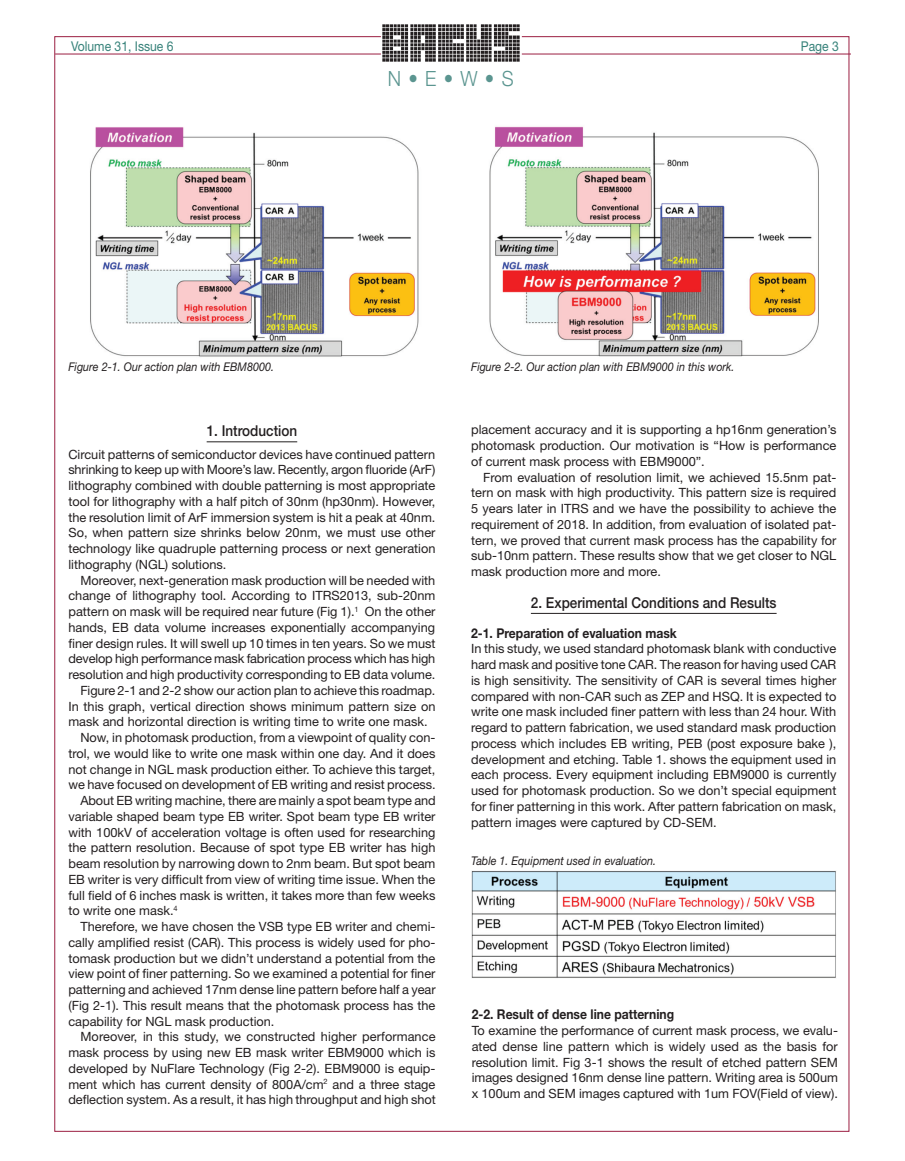
<style>
.page{position:relative;width:905px;height:1161px;background:#fff}
.page>*{position:absolute;margin:0;border:0;box-sizing:border-box;transform-origin:0 0}
.t1{font:300 21px "Helvetica Neue";color:#5b9590;scale:.9 1}
.t2{font:500 15px "Helvetica Neue";color:#231f20;scale:.9 1}
.t3{font:700 13.5px "Helvetica Neue";color:#231f20;scale:.9 1}
.t4{font:13.5px "Helvetica Neue";color:#37827a;scale:.9 1}
.t5{font:12.75px/15.8px "Helvetica Neue";color:#231f20;text-align:justify}
.t6{font:italic 12px "Helvetica Neue";color:#231f20;scale:.9 1}
</style>
<div class="page">
<hr style="left:207px;top:441px;width:90px;height:1px;background:#231f20">
<hr style="left:531px;top:613px;width:245px;height:1px;background:#231f20">
<img style="left:471px;top:871px;width:365px;height:107px">
<hr style="left:55px;top:54px;width:795px;height:1px;background:#9b1e42">
<div style="left:381px;top:20px;width:141px;height:52px;background:#fff"></div>
<img style="left:383px;top:24px;width:137px;height:37px">
<img style="left:90px;top:127px;width:329px;height:230px">
<img style="left:489px;top:126px;width:330px;height:231px">
<p class="t4" style="left:71px;top:38px;width:115px">Volume 31, Issue 6</p>
<p class="t4" style="left:800px;top:38px;width:44px">Page 3</p>
<h1 class="t1" style="left:388px;top:66px;width:141px">N • E • W • S</h1>
<p class="t6" style="left:68px;top:359px;width:230px">Figure 2-1. Our action plan with EBM8000.</p>
<p class="t6" style="left:471px;top:359px;width:294px">Figure 2-2. Our action plan with EBM9000 in this work.</p>
<p class="t2" style="left:207px;top:422px;width:102px">1. Introduction</p>
<p class="t5" style="left:68px;top:446px;width:368px">Circuit patterns of semiconductor devices have continued pattern shrinking to keep up with Moore’s law. Recently, argon fluoride (ArF) lithography combined with double patterning is most appropriate tool for lithography with a half pitch of 30nm (hp30nm). However, the resolution limit of ArF immersion system is hit a peak at 40nm.<br>So, when pattern size shrinks below 20nm, we must use other technology like quadruple patterning process or next generation lithography (NGL) solutions.</p>
<p class="t5" style="left:80px;top:572px;width:356px">Moreover, next-generation mask production will be needed with</p>
<p class="t5" style="left:68px;top:588px;width:368px">change of lithography tool. According to ITRS2013, sub-20nm</p>
<p class="t5" style="left:68px;top:604px;width:368px">pattern on mask will be required near future (Fig 1).<sup>1</sup> On the other</p>
<p class="t5" style="left:68px;top:619px;width:368px">hands, EB data volume increases exponentially accompanying</p>
<p class="t5" style="left:68px;top:635px;width:368px">finer design rules. It will swell up 10 times in ten years. So we must</p>
<p class="t5" style="left:68px;top:651px;width:368px">develop high performance mask fabrication process which has high</p>
<p class="t5" style="left:68px;top:667px;width:368px">resolution and high productivity corresponding to EB data volume.</p>
<p class="t5" style="left:80px;top:682px;width:356px">Figure 2-1 and 2-2 show our action plan to achieve this roadmap.</p>
<p class="t5" style="left:68px;top:698px;width:368px">In this graph, vertical direction shows minimum pattern size on</p>
<p class="t5" style="left:68px;top:714px;width:360px">mask and horizontal direction is writing time to write one mask.</p>
<p class="t5" style="left:80px;top:730px;width:356px">Now, in photomask production, from a viewpoint of quality con-</p>
<p class="t5" style="left:68px;top:745px;width:368px">trol, we would like to write one mask within one day. And it does</p>
<p class="t5" style="left:68px;top:761px;width:368px">not change in NGL mask production either. To achieve this target,</p>
<p class="t5" style="left:68px;top:777px;width:369px">we have focused on development of EB writing and resist process.</p>
<p class="t5" style="left:80px;top:793px;width:356px">About EB writing machine, there are mainly a spot beam type and</p>
<p class="t5" style="left:68px;top:808px;width:368px">variable shaped beam type EB writer. Spot beam type EB writer</p>
<p class="t5" style="left:68px;top:824px;width:368px">with 100kV of acceleration voltage is often used for researching</p>
<p class="t5" style="left:68px;top:840px;width:368px">the pattern resolution. Because of spot type EB writer has high</p>
<p class="t5" style="left:68px;top:855px;width:368px">beam resolution by narrowing down to 2nm beam. But spot beam</p>
<p class="t5" style="left:68px;top:871px;width:368px">EB writer is very difficult from view of writing time issue. When the</p>
<p class="t5" style="left:68px;top:887px;width:368px">full field of 6 inches mask is written, it takes more than few weeks</p>
<p class="t5" style="left:68px;top:903px;width:111px">to write one mask.<sup>4</sup></p>
<p class="t5" style="left:80px;top:919px;width:356px">Therefore, we have chosen the VSB type EB writer and chemi-</p>
<p class="t5" style="left:68px;top:934px;width:368px">cally amplified resist (CAR). This process is widely used for pho-</p>
<p class="t5" style="left:68px;top:950px;width:368px">tomask production but we didn’t understand a potential from the</p>
<p class="t5" style="left:68px;top:966px;width:368px">view point of finer patterning. So we examined a potential for finer</p>
<p class="t5" style="left:68px;top:982px;width:368px">patterning and achieved 17nm dense line pattern before half a year</p>
<p class="t5" style="left:68px;top:997px;width:368px">(Fig 2-1). This result means that the photomask process has the</p>
<p class="t5" style="left:68px;top:1013px;width:207px">capability for NGL mask production.</p>
<p class="t5" style="left:80px;top:1029px;width:356px">Moreover, in this study, we constructed higher performance</p>
<p class="t5" style="left:68px;top:1045px;width:368px">mask process by using new EB mask writer EBM9000 which is</p>
<p class="t5" style="left:68px;top:1060px;width:368px">developed by NuFlare Technology (Fig 2-2). EBM9000 is equip-</p>
<p class="t5" style="left:68px;top:1076px;width:368px">ment which has current density of 800A/cm<sup>2</sup> and a three stage</p>
<p class="t5" style="left:68px;top:1092px;width:369px">deflection system. As a result, it has high throughput and high shot</p>
<p class="t5" style="left:471px;top:422px;width:367px">placement accuracy and it is supporting a hp16nm generation’s photomask production. Our motivation is “How is performance of current mask process with EBM9000”.</p>
<p class="t5" style="left:471px;top:469px;width:367px;text-indent:12px">From evaluation of resolution limit, we achieved 15.5nm pat&shy;tern on mask with high productivity. This pattern size is required 5 years later in ITRS and we have the possibility to achieve the requirement of 2018. In addition, from evaluation of isolated pat&shy;tern, we proved that current mask process has the capability for sub-10nm pattern. These results show that we get closer to NGL mask production more and more.</p>
<p class="t2" style="left:531px;top:593px;width:274px">2. Experimental Conditions and Results</p>
<p class="t3" style="left:471px;top:625px;width:230px">2-1. Preparation of evaluation mask</p>
<p class="t5" style="left:471px;top:641px;width:367px">In this study, we used standard photomask blank with conductive hard mask and positive tone CAR. The reason for having used CAR is high sensitivity. The sensitivity of CAR is several times higher compared with non-CAR such as ZEP and HSQ. It is expected to write one mask included finer pattern with less than 24 hour. With regard to pattern fabrication, we used standard mask production process which includes EB writing, PEB (post exposure bake ), development and etching. Table 1. shows the equipment used in each process. Every equipment including EBM9000 is currently used for photomask production. So we don’t special equipment for finer patterning in this work. After pattern fabrication on mask, pattern images were captured by CD-SEM.</p>
<p class="t6" style="left:471px;top:854px;width:207px">Table 1. Equipment used in evaluation.</p>
<p class="t3" style="left:471px;top:1006px;width:226px">2-2. Result of dense line patterning</p>
<p class="t5" style="left:471px;top:1023px;width:368px">To examine the performance of current mask process, we evalu&shy;ated dense line pattern which is widely used as the basis for resolution limit. Fig 3-1 shows the result of etched pattern SEM images designed 16nm dense line pattern. Writing area is 500um x 100um and SEM images captured with 1um FOV(Field of view).</p>
</div>
